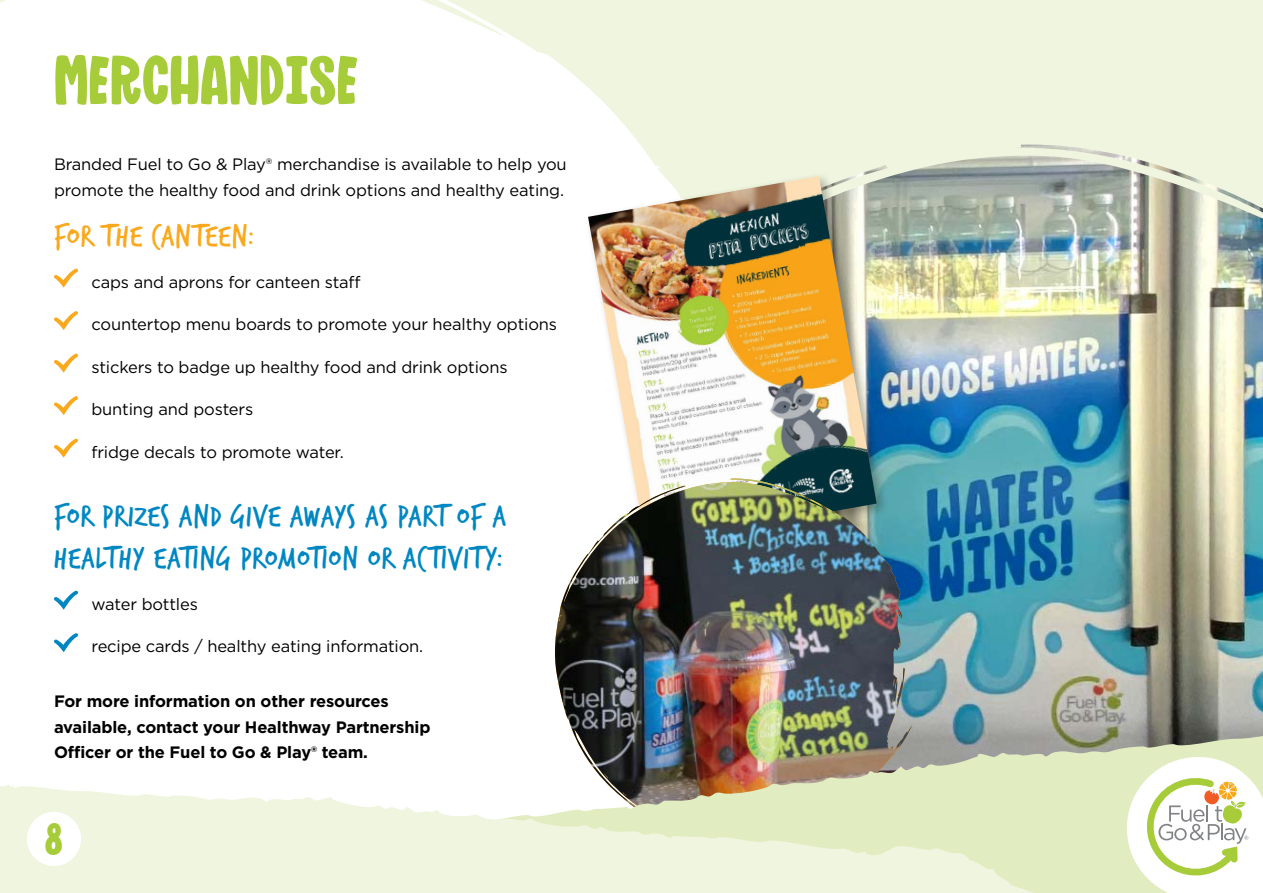
<style>
.page{position:relative;width:1263px;height:893px;background:#eff5de}
.page>*{position:absolute;margin:0;border:0;box-sizing:border-box;transform-origin:0 0}
.t1{font:69.75px "Mighty Mountain";color:#a6cc3a}
.t2{font:45.15px "Mighty Mountain";color:#a6cc3a}
.t3{font:33px/42px "Trash Hand";letter-spacing:.025em;color:#0087c2}
.t4{font:33px "Trash Hand";letter-spacing:.03em;color:#faa81c}
.t5{font:16.5px/25.5px "Gotham";letter-spacing:-.01em;color:#000}
.t6{font:700 16.5px/25.5px "Gotham";letter-spacing:-.01em;color:#000}
</style>
<div class="page">
<img style="left:865px;top:145px;width:398px;height:566px">
<div style="left:0;top:0;width:662px;height:773px;background:#fff"></div>
<svg style="left:54px;top:268px;width:24px;height:20px"></svg>
<svg style="left:54px;top:311px;width:24px;height:19px"></svg>
<svg style="left:54px;top:353px;width:24px;height:20px"></svg>
<svg style="left:54px;top:396px;width:24px;height:19px"></svg>
<svg style="left:54px;top:438px;width:24px;height:20px"></svg>
<svg style="left:54px;top:590px;width:24px;height:20px"></svg>
<svg style="left:54px;top:633px;width:24px;height:19px"></svg>
<div style="left:584px;top:172px;width:305px;height:385px;background:#000;opacity:.3"></div>
<img style="left:588px;top:176px;width:289px;height:302px">
<img style="left:553px;top:478px;width:359px;height:233px">
<img style="left:218px;top:711px;width:1045px;height:182px">
<svg style="left:0;top:773px;width:1110px;height:120px"></svg>
<svg style="left:1127px;top:757px;width:136px;height:136px;background:#edf0da"></svg>
<div style="left:27px;top:812px;width:54px;height:54px;background:#fff;border-radius:50%"></div>
<h1 class="t1" style="left:54px;top:32px;width:306px">MERCHANDISE</h1>
<p class="t5" style="left:54px;top:151px;width:514px">Branded Fuel to Go &amp; Play® merchandise is available to help you promote the healthy food and drink options and healthy eating.</p>
<h3 class="t4" style="left:54px;top:220px;width:202px">FOR THE CANTEEN:</h3>
<p class="t5" style="left:92px;top:269px;width:271px">caps and aprons for canteen staff</p>
<p class="t5" style="left:92px;top:311px;width:467px">countertop menu boards to promote your healthy options</p>
<p class="t5" style="left:92px;top:354px;width:418px">stickers to badge up healthy food and drink options</p>
<p class="t5" style="left:92px;top:396px;width:163px">bunting and posters</p>
<p class="t5" style="left:92px;top:439px;width:254px">fridge decals to promote water.</p>
<h3 class="t3" style="left:54px;top:497px;width:453px">FOR PRIZES AND GIVE AWAYS AS PART OF A<br>HEALTHY EATING PROMOTION OR ACTIVITY:</h3>
<p class="t5" style="left:92px;top:591px;width:108px">water bottles</p>
<p class="t5" style="left:92px;top:633px;width:333px">recipe cards / healthy eating information.</p>
<p class="t6" style="left:54px;top:689px;width:378px">For more information on other resources available, contact your Healthway Partnership<br>Officer or the Fuel to Go &amp; Play® team.</p>
<h2 class="t2" style="left:45px;top:808px;width:20px">8</h2>
</div>
